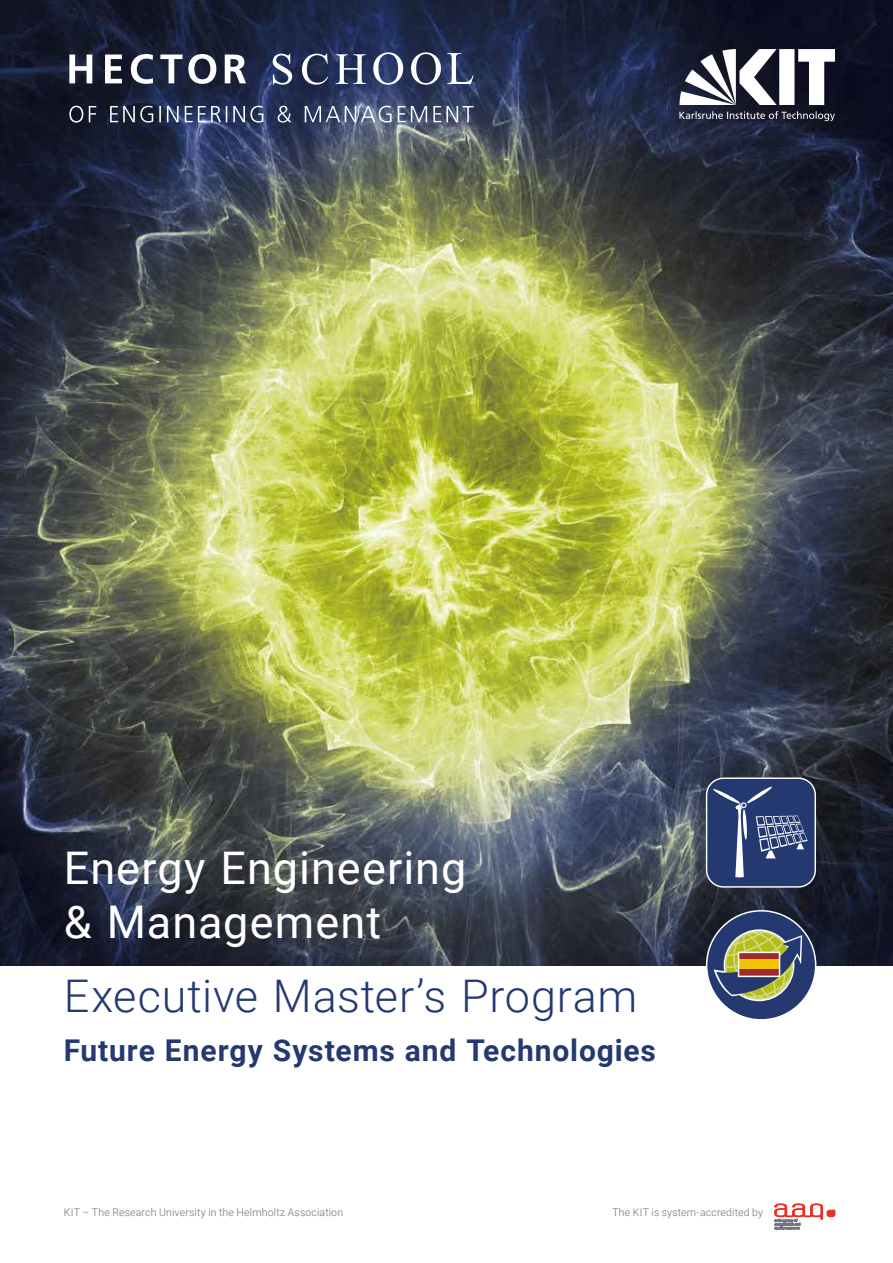
<style>
.page{position:relative;width:893px;height:1263px;background:#fff}
.page>*{position:absolute;margin:0;border:0;box-sizing:border-box;transform-origin:0 0}
.t1{font:45px/54px "Roboto";letter-spacing:.025em;color:#fff}
.t2{font:300 45px "Roboto";letter-spacing:.015em;color:#253971}
.t3{font:700 30px "Roboto";letter-spacing:.03em;color:#253971}
.t4{font:300 10.5px "Roboto";letter-spacing:.015em;color:#706f6f}
</style>
<div class="page">
<img style="left:0;top:0;width:893px;height:965px">
<svg style="left:69px;top:52px;width:404px;height:71px;background:#4a536e"></svg>
<svg style="left:679px;top:49px;width:156px;height:56px"></svg>
<svg style="left:679px;top:111px;width:156px;height:10px;background:#484b59"></svg>
<svg style="left:775px;top:1204px;width:60px;height:26px"></svg>
<div style="left:707px;top:911px;width:109px;height:109px;background:#253971;border-radius:50%"></div>
<div style="left:706px;top:910px;width:110px;height:110px;border:2px solid #fff;border-radius:50%"></div>
<svg style="left:714px;top:927px;width:88px;height:77px"></svg>
<div style="left:707px;top:778px;width:108px;height:109px;background:#253971;border-radius:17px"></div>
<div style="left:706px;top:777px;width:110px;height:111px;border:1px solid #fff;border-radius:17px"></div>
<svg style="left:713px;top:786px;width:95px;height:91px"></svg>
<h1 class="t1" style="left:64px;top:839px;width:404px">Energy Engineering &amp; Management</h1>
<h1 class="t2" style="left:64px;top:964px;width:575px">Executive Master’s Program</h1>
<h2 class="t3" style="left:64px;top:1029px;width:593px">Future Energy Systems and Technologies</h2>
<p class="t4" style="left:64px;top:1204px;width:281px">KIT – The Research University in the Helmholtz Association</p>
<p class="t4" style="left:612px;top:1204px;width:152px">The KIT is system-accredited by</p>
</div>
